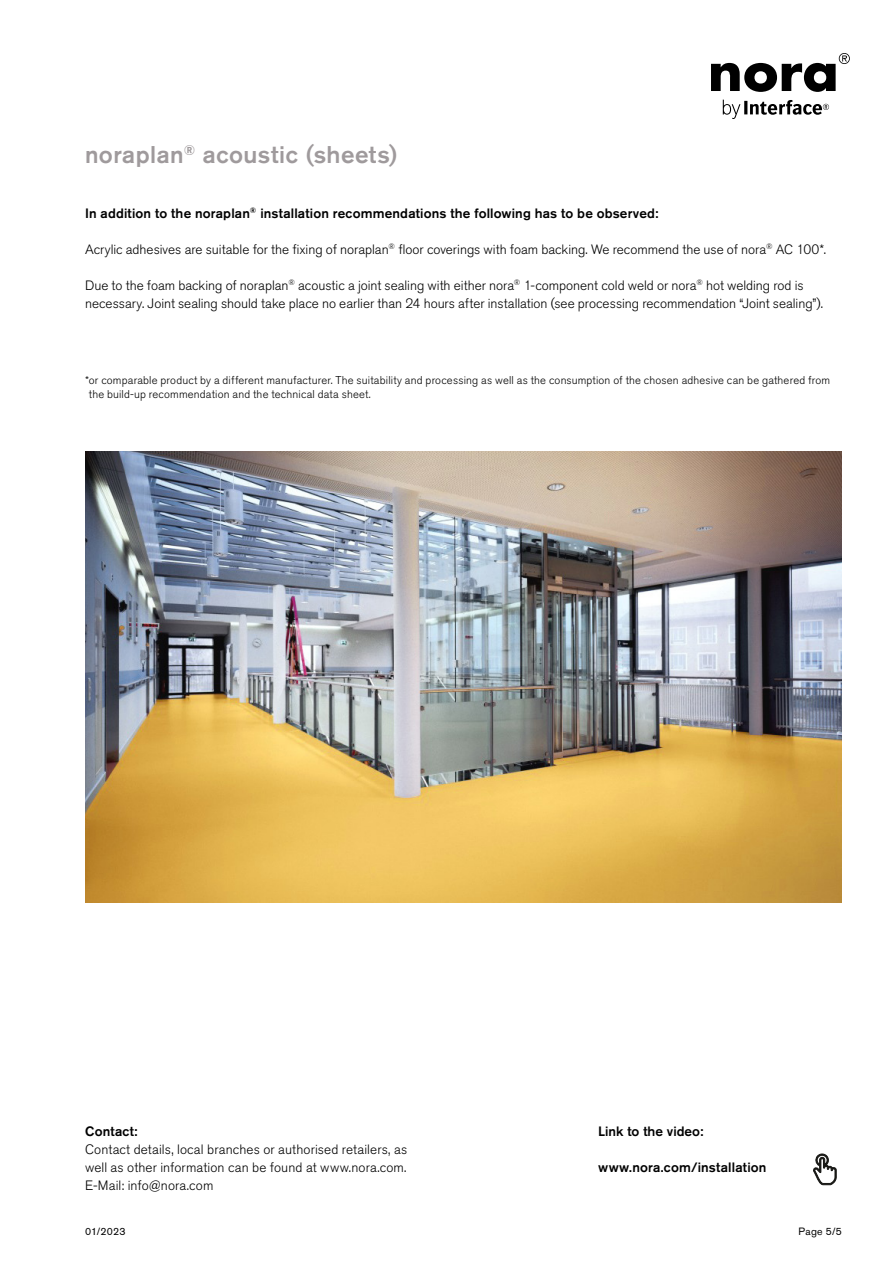
<style>
.page{position:relative;width:893px;height:1263px;background:#fff}
.page>*{position:absolute;margin:0;border:0;box-sizing:border-box;transform-origin:0 0}
.t1{font:500 24px "Akzidenz Grotesk Pro";letter-spacing:.02em;color:#9f9a9c}
.t2{font:300 13.5px/18px "Akzidenz Grotesk Pro";color:#000}
.t3{font:500 13.5px "Akzidenz Grotesk Pro";letter-spacing:.01em;color:#000}
.t4{font:300 11.25px/14.2px "Akzidenz Grotesk Pro";letter-spacing:.015em;color:#000}
.t5{font:10.5px "Akzidenz Grotesk Pro";letter-spacing:.02em;color:#000}
</style>
<div class="page">
<svg style="left:711px;top:53px;width:139px;height:39px"></svg>
<svg style="left:723px;top:100px;width:106px;height:19px"></svg>
<img style="left:85px;top:452px;width:757px;height:451px">
<svg style="left:813px;top:1154px;width:23px;height:31px"></svg>
<h1 class="t1" style="left:85px;top:139px;width:314px">noraplan<sup>®</sup> acoustic (sheets)</h1>
<p class="t3" style="left:85px;top:204px;width:575px">In addition to the noraplan<sup>®</sup> installation recommendations the following has to be observed:</p>
<p class="t2" style="left:85px;top:240px;width:742px">Acrylic adhesives are suitable for the fixing of noraplan<sup>®</sup> floor coverings with foam backing. We recommend the use of nora<sup>®</sup> AC 100*.</p>
<p class="t2" style="left:85px;top:276px;width:739px">Due to the foam backing of noraplan<sup>®</sup> acoustic a joint sealing with either nora<sup>®</sup> 1-component cold weld or nora<sup>®</sup> hot welding rod is necessary. Joint sealing should take place no earlier than 24 hours after installation (see processing recommendation “Joint sealing”).</p>
<p class="t4" style="left:89px;top:372px;width:743px;text-indent:-4px">*or comparable product by a different manufacturer. The suitability and processing as well as the consumption of the chosen adhesive can be gathered from the build-up recommendation and the technical data sheet.</p>
<p class="t3" style="left:85px;top:1122px;width:54px">Contact:</p>
<p class="t3" style="left:598px;top:1122px;width:107px">Link to the video:</p>
<p class="t2" style="left:85px;top:1140px;width:324px;text-align:justify">Contact details, local branches or authorised retailers, as well as other information can be found at www.nora.com.<br>E-Mail: info@nora.com</p>
<p class="t3" style="left:598px;top:1158px;width:170px">www.nora.com/installation</p>
<p class="t5" style="left:85px;top:1224px;width:42px">01/2023</p>
<p class="t5" style="left:799px;top:1224px;width:45px">Page 5/5</p>
</div>
